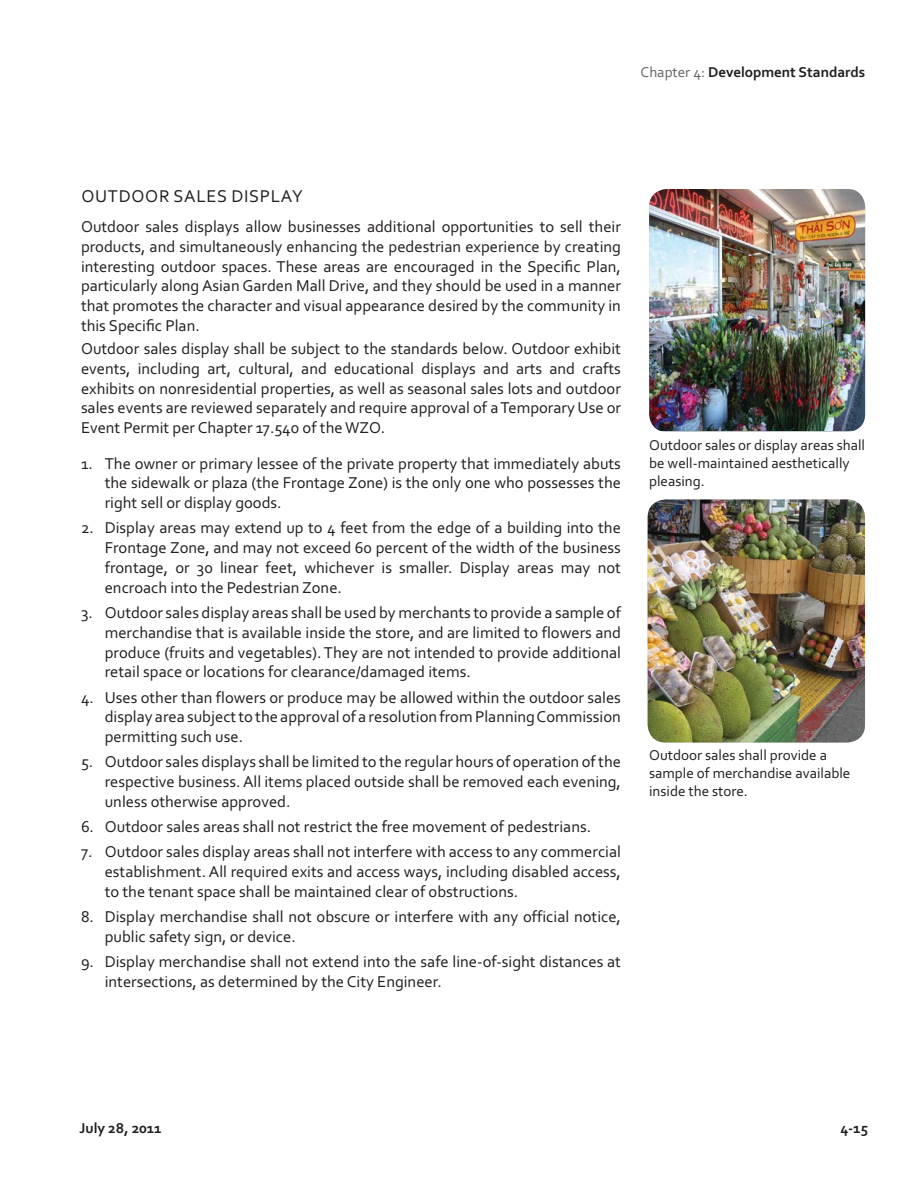
<style>
.page{position:relative;width:918px;height:1188px;background:#fff}
.page>*{position:absolute;margin:0;border:0;box-sizing:border-box;transform-origin:0 0}
.t1{font:18px "Corbel";letter-spacing:.04em;color:#231f20}
.t2{font:16.5px/19.8px "Corbel";color:#231f20;text-align:justify}
.t3{font:15px/18px "Corbel";color:#231f20}
.t4{font:700 15px "Corbel";color:#231f20}
.s1{font-weight:400;color:#656465}
</style>
<div class="page">
<img style="left:648px;top:500px;width:217px;height:243px;border-radius:18px">
<img style="left:649px;top:189px;width:216px;height:242px;border-radius:18px">
<p class="t4" style="left:641px;top:67px;width:226px"><span class="s1">Chapter 4:</span> Development Standards</p>
<p class="t1" style="left:81px;top:190px;width:223px">OUTDOOR SALES DISPLAY</p>
<p class="t2" style="left:81px;top:218px;width:542px">Outdoor sales displays allow businesses additional opportunities to sell their products, and simultaneously enhancing the pedestrian experience by creating interesting outdoor spaces. These areas are encouraged in the Specific Plan, particularly along Asian Garden Mall Drive, and they should be used in a manner that promotes the character and visual appearance desired by the community in this Specific Plan.</p>
<p class="t2" style="left:81px;top:340px;width:542px">Outdoor sales display shall be subject to the standards below. Outdoor exhibit events, including art, cultural, and educational displays and arts and crafts exhibits on nonresidential properties, as well as seasonal sales lots and outdoor sales events are reviewed separately and require approval of a Temporary Use or Event Permit per Chapter 17.540 of the WZO.</p>
<p class="t2" style="left:105px;top:455px;width:518px">The owner or primary lessee of the private property that immediately abuts the sidewalk or plaza (the Frontage Zone) is the only one who possesses the right sell or display goods.</p>
<p class="t2" style="left:105px;top:520px;width:518px">Display areas may extend up to 4 feet from the edge of a building into the Frontage Zone, and may not exceed 60 percent of the width of the business frontage, or 30 linear feet, whichever is smaller. Display areas may not encroach into the Pedestrian Zone.</p>
<p class="t2" style="left:105px;top:604px;width:518px">Outdoor sales display areas shall be used by merchants to provide a sample of merchandise that is available inside the store, and are limited to flowers and produce (fruits and vegetables). They are not intended to provide additional retail space or locations for clearance/damaged items.</p>
<p class="t2" style="left:105px;top:689px;width:518px">Uses other than flowers or produce may be allowed within the outdoor sales display area subject to the approval of a resolution from Planning Commission permitting such use.</p>
<p class="t2" style="left:105px;top:754px;width:518px">Outdoor sales displays shall be limited to the regular hours of operation of the respective business. All items placed outside shall be removed each evening, unless otherwise approved.</p>
<p class="t2" style="left:105px;top:816px;width:518px;line-height:25.2px">Outdoor sales areas shall not restrict the free movement of pedestrians.<br>Outdoor sales display areas shall not interfere with access to any commercial</p>
<p class="t2" style="left:105px;top:863px;width:518px">establishment. All required exits and access ways, including disabled access, to the tenant space shall be maintained clear of obstructions.</p>
<p class="t2" style="left:105px;top:908px;width:518px">Display merchandise shall not obscure or interfere with any official notice, public safety sign, or device.</p>
<p class="t2" style="left:105px;top:953px;width:518px">Display merchandise shall not extend into the safe line-of-sight distances at intersections, as determined by the City Engineer.</p>
<p class="t2" style="left:81px;top:455px;width:13px">1.</p>
<p class="t2" style="left:81px;top:520px;width:14px">2.</p>
<p class="t2" style="left:81px;top:604px;width:13px">3.</p>
<p class="t2" style="left:81px;top:689px;width:14px">4.</p>
<p class="t2" style="left:81px;top:754px;width:14px">5.</p>
<p class="t2" style="left:81px;top:816px;width:15px;line-height:25.2px">6.<br>7.</p>
<p class="t2" style="left:81px;top:908px;width:14px">8.</p>
<p class="t2" style="left:81px;top:953px;width:15px">9.</p>
<p class="t3" style="left:649px;top:437px;width:217px">Outdoor sales or display areas shall be well-maintained aesthetically pleasing.</p>
<p class="t3" style="left:649px;top:748px;width:203px">Outdoor sales shall provide a sample of merchandise available inside the store.</p>
<p class="t4" style="left:80px;top:1122px;width:84px">July 28, 2011</p>
<p class="t4" style="left:840px;top:1122px;width:29px">4-15</p>
</div>
